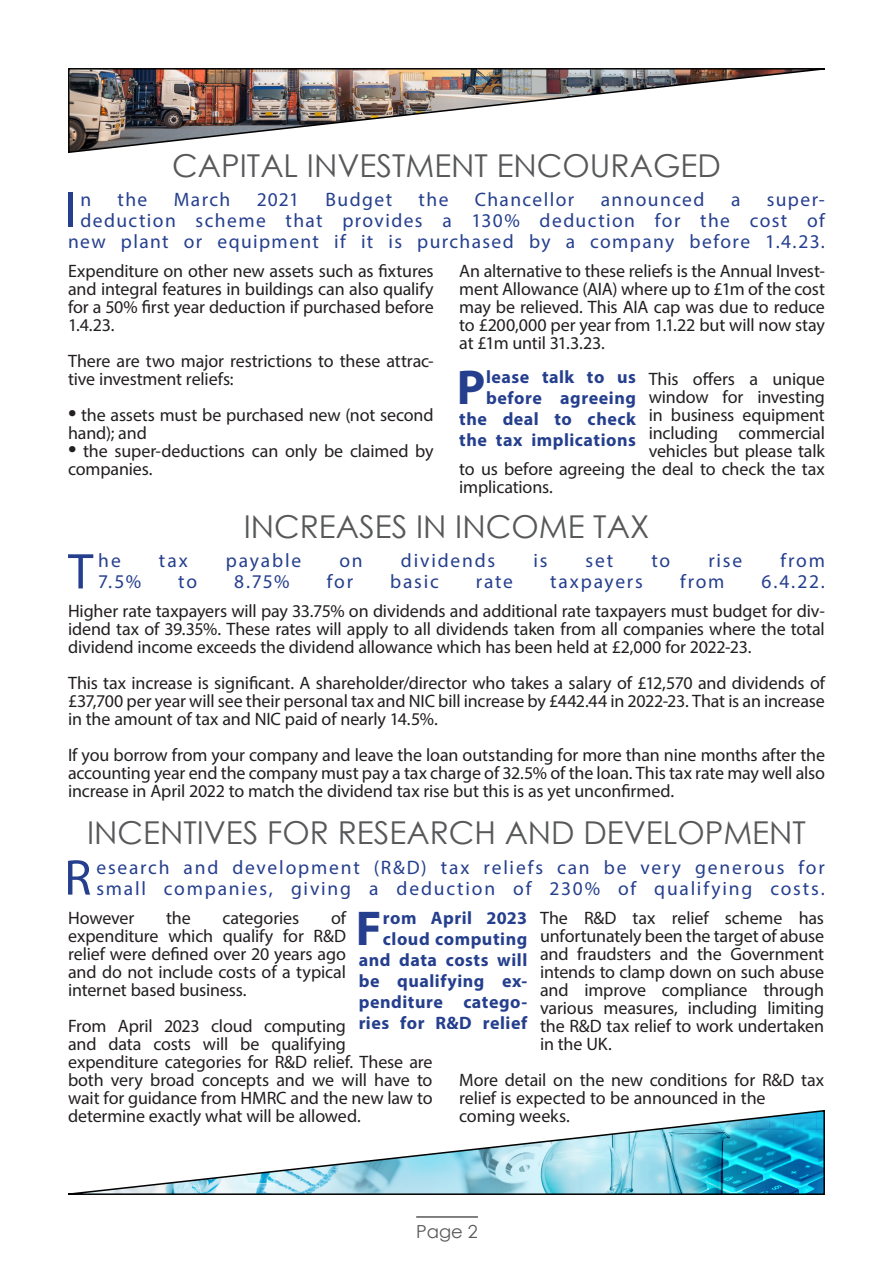
<style>
.page{position:relative;width:893px;height:1263px;background:#fff}
.page>*{position:absolute;margin:0;border:0;box-sizing:border-box;transform-origin:0 0}
.t1{font:50.7px "Myriad Pro";color:#253f8e}
.t2{font:700 49.2px "Myriad Pro";color:#253f8e}
.t3{font:31.5px "Century Gothic";color:#57585a}
.t4{font:19.5px/21px "Myriad Pro";letter-spacing:.085em;color:#253f8e;text-align:right}
.t5{font:18px/18px "Myriad Pro";letter-spacing:-.01em;color:#231f20;text-align:justify}
.t6{font:700 18px/21px "Myriad Pro";letter-spacing:.03em;color:#253f8e;text-align:right}
.t7{font:18px "Century Gothic";color:#57585a}
.s1{font-size:30px}
</style>
<div class="page">
<hr style="left:416px;top:1216px;width:62px;height:2px;background:#57585a">
<img style="left:68px;top:68px;width:757px;height:85px">
<img style="left:68px;top:1110px;width:757px;height:85px">
<p class="t3" style="left:172px;top:143px;width:550px">CAPITAL INVESTMENT ENCOURAGED</p>
<p class="t1" style="left:64px;top:179px;width:14px">I</p>
<p class="t4" style="left:80px;top:189px;width:12px">n</p>
<p class="t4" style="left:118px;top:189px;width:31px">the</p>
<p class="t4" style="left:174px;top:189px;width:58px">March</p>
<p class="t4" style="left:257px;top:189px;width:44px">2021</p>
<p class="t4" style="left:326px;top:189px;width:68px">Budget</p>
<p class="t4" style="left:419px;top:189px;width:31px">the</p>
<p class="t4" style="left:475px;top:189px;width:101px">Chancellor</p>
<p class="t4" style="left:601px;top:189px;width:105px">announced</p>
<p class="t4" style="left:731px;top:189px;width:11px">a</p>
<p class="t4" style="left:68px;top:189px;width:758px">super-<br>deduction scheme that provides a 130% deduction for the cost of new plant or equipment if it is purchased by a company before 1.4.23.</p>
<p class="t5" style="left:68px;top:262px;width:367px">Expenditure on other new assets such as fixtures and integral features in buildings can also qualify for a 50% first year deduction if purchased before 1.4.23.</p>
<p class="t5" style="left:68px;top:352px;width:367px">There are two major restrictions to these attrac&shy;tive investment reliefs:</p>
<p class="t5" style="left:68px;top:406px;width:367px"><span class="s1">•</span> the assets must be purchased new (not second hand); and</p>
<p class="t5" style="left:68px;top:442px;width:367px"><span class="s1">•</span> the super-deductions can only be claimed by companies.</p>
<p class="t5" style="left:459px;top:262px;width:367px">An alternative to these reliefs is the Annual Invest&shy;ment Allowance (AIA) where up to £1m of the cost may be relieved. This AIA cap was due to reduce to £200,000 per year from 1.1.22 but will now stay at £1m until 31.3.23.</p>
<p class="t5" style="left:649px;top:370px;width:178px">This offers a unique</p>
<p class="t5" style="left:649px;top:388px;width:178px">window for investing</p>
<p class="t5" style="left:649px;top:406px;width:178px">in business equipment</p>
<p class="t5" style="left:649px;top:424px;width:178px">including commercial</p>
<p class="t5" style="left:649px;top:442px;width:178px">vehicles but please talk</p>
<p class="t5" style="left:459px;top:460px;width:367px">to us before agreeing the deal to check the tax</p>
<p class="t5" style="left:459px;top:478px;width:95px">implications.</p>
<p class="t6" style="left:459px;top:366px;width:178px">lease talk to us before agreeing the deal to check the tax implications</p>
<h2 class="t2" style="left:456px;top:356px;width:30px">P</h2>
<p class="t3" style="left:244px;top:505px;width:407px">INCREASES IN INCOME TAX</p>
<p class="t1" style="left:68px;top:540px;width:27px">T</p>
<p class="t4" style="left:98px;top:550px;width:24px">he</p>
<p class="t4" style="left:159px;top:550px;width:30px">tax</p>
<p class="t4" style="left:226px;top:550px;width:77px">payable</p>
<p class="t4" style="left:339px;top:550px;width:25px">on</p>
<p class="t4" style="left:401px;top:550px;width:96px">dividends</p>
<p class="t4" style="left:533px;top:550px;width:15px">is</p>
<p class="t4" style="left:586px;top:550px;width:29px">set</p>
<p class="t4" style="left:651px;top:550px;width:20px">to</p>
<p class="t4" style="left:708px;top:550px;width:35px">rise</p>
<p class="t4" style="left:780px;top:550px;width:46px">from</p>
<p class="t4" style="left:98px;top:571px;width:44px">7.5%</p>
<p class="t4" style="left:178px;top:571px;width:20px">to</p>
<p class="t4" style="left:234px;top:571px;width:57px">8.75%</p>
<p class="t4" style="left:327px;top:571px;width:28px">for</p>
<p class="t4" style="left:390px;top:571px;width:50px">basic</p>
<p class="t4" style="left:476px;top:571px;width:39px">rate</p>
<p class="t4" style="left:550px;top:571px;width:94px">taxpayers</p>
<p class="t4" style="left:680px;top:571px;width:46px">from</p>
<p class="t4" style="left:762px;top:571px;width:65px">6.4.22.</p>
<p class="t5" style="left:68px;top:602px;width:758px">Higher rate taxpayers will pay 33.75% on dividends and additional rate taxpayers must budget for div&shy;idend tax of 39.35%. These rates will apply to all dividends taken from all companies where the total dividend income exceeds the dividend allowance which has been held at £2,000 for 2022-23.</p>
<p class="t5" style="left:68px;top:674px;width:758px">This tax increase is significant. A shareholder/director who takes a salary of £12,570 and dividends of £37,700 per year will see their personal tax and NIC bill increase by £442.44 in 2022-23. That is an increase in the amount of tax and NIC paid of nearly 14.5%.</p>
<p class="t5" style="left:68px;top:746px;width:758px">If you borrow from your company and leave the loan outstanding for more than nine months after the accounting year end the company must pay a tax charge of 32.5% of the loan. This tax rate may well also increase in April 2022 to match the dividend tax rise but this is as yet unconfirmed.</p>
<p class="t3" style="left:87px;top:811px;width:720px">INCENTIVES FOR RESEARCH AND DEVELOPMENT</p>
<p class="t1" style="left:64px;top:846px;width:29px">R</p>
<p class="t4" style="left:96px;top:856px;width:730px;text-align:left">esearch and development (R&amp;D) tax reliefs can be very generous for small companies, giving a deduction of 230% of qualifying costs.</p>
<p class="t5" style="left:68px;top:908px;width:279px;text-indent:263px">of expenditure which qualify for R&amp;D relief were defined over 20 years ago and do not include costs of a typical internet based business.</p>
<p class="t5" style="left:68px;top:1016px;width:366px;text-align:left">From April 2023 cloud computing<br>and data costs will be qualifying expenditure categories for R&amp;D relief. These are both very broad concepts and we will have to wait for guidance from HMRC and the new law to determine exactly what will be allowed.</p>
<p class="t5" style="left:540px;top:908px;width:286px">The R&amp;D tax relief scheme has unfortunately been the target of abuse and fraudsters and the Government intends to clamp down on such abuse and improve compliance through various measures, including limiting the R&amp;D tax relief to work undertaken in the UK.</p>
<p class="t5" style="left:459px;top:1070px;width:366px;text-align:left">More detail on the new conditions for R&amp;D tax relief is expected to be announced in the coming weeks.</p>
<p class="t5" style="left:68px;top:908px;width:68px">However</p>
<p class="t5" style="left:166px;top:908px;width:26px">the</p>
<p class="t5" style="left:222px;top:908px;width:78px">categories</p>
<p class="t6" style="left:359px;top:906px;width:170px">rom April 2023 cloud computing and data costs will be qualifying ex&shy;penditure catego&shy;ries for R&amp;D relief</p>
<h2 class="t2" style="left:355px;top:896px;width:27px">F</h2>
<p class="t7" style="left:416px;top:1218px;width:63px">Page 2</p>
</div>
